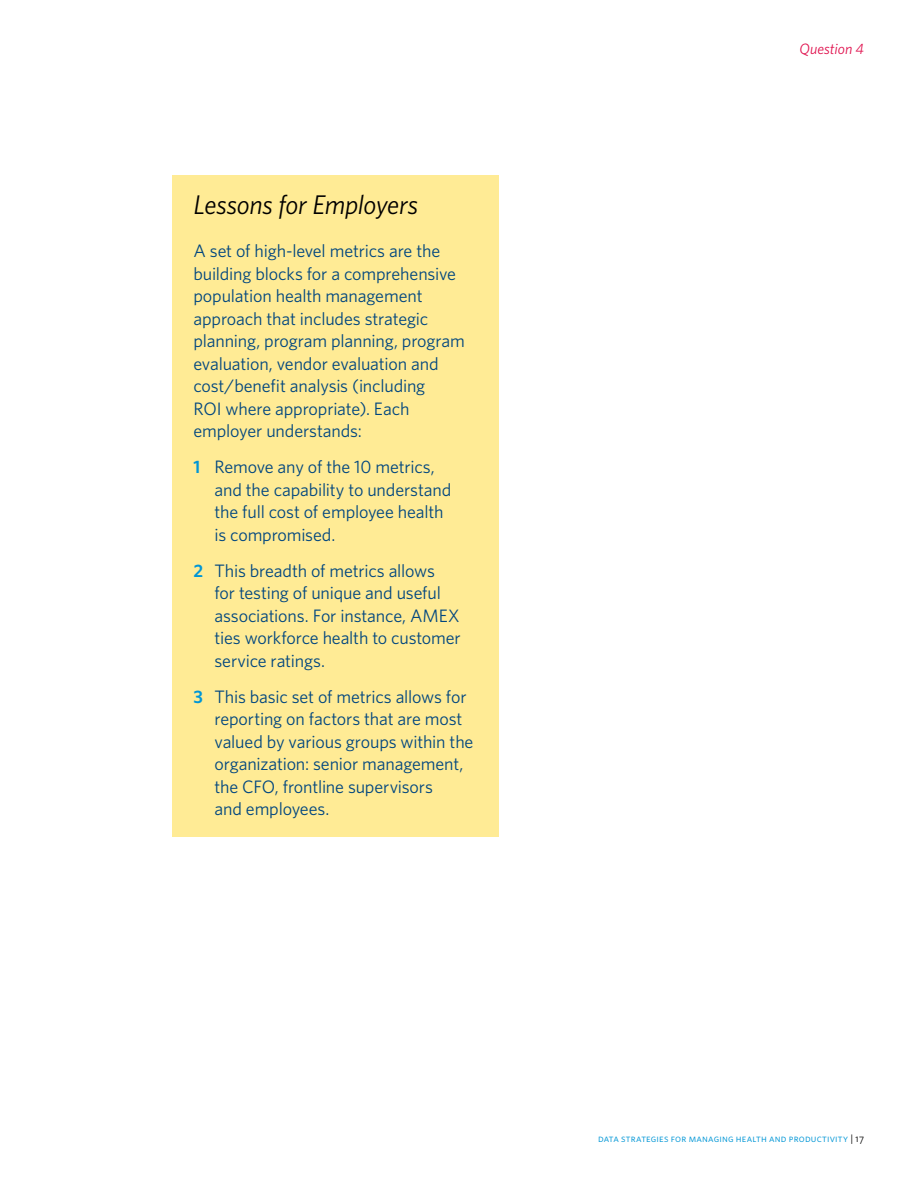
<style>
.page{position:relative;width:918px;height:1188px;background:#fff}
.page>*{position:absolute;margin:0;border:0;box-sizing:border-box;transform-origin:0 0}
.t1{font:italic 27px "Whitney";letter-spacing:-.01em;color:#000}
.t2{font:18px/22.5px "Whitney";letter-spacing:-.01em;color:#00467f}
.t3{font:italic 15px "Whitney";color:#e0134f}
.t4{font:10.5px "Whitney Book SC";letter-spacing:.02em;color:#0096d6}
.s1{font-weight:600;color:#0096d6}
.s2{color:#000}
</style>
<div class="page">
<div style="left:172px;top:176px;width:328px;height:661px;background:#ffeb95"></div>
<h1 class="t1" style="left:193px;top:188px;width:226px">Lessons for Employers</h1>
<p class="t2" style="left:193px;top:239px;width:273px">A set of high-level metrics are the building blocks for a comprehensive population health management approach that includes strategic planning, program planning, program evaluation, vendor evaluation and cost/benefit analysis (including<br>ROI where appropriate). Each employer understands:</p>
<p class="t2" style="left:214px;top:455px;width:238px;text-indent:-21px"><span class="s1">1</span> Remove any of the 10 metrics, and the capability to understand the full cost of employee health is compromised.</p>
<p class="t2" style="left:214px;top:559px;width:248px;text-indent:-21px"><span class="s1">2</span> This breadth of metrics allows<br>for testing of unique and useful associations. For instance, AMEX ties workforce health to customer service ratings.</p>
<p class="t2" style="left:214px;top:685px;width:261px;text-indent:-21px"><span class="s1">3</span> This basic set of metrics allows for reporting on factors that are most valued by various groups within the organization: senior management, the CFO, frontline supervisors<br>and employees.</p>
<p class="t3" style="left:800px;top:40px;width:66px">Question 4</p>
<p class="t4" style="left:598px;top:1132px;width:267px">data strategies for managing health and productivity <span class="s2">| 17</span></p>
</div>
